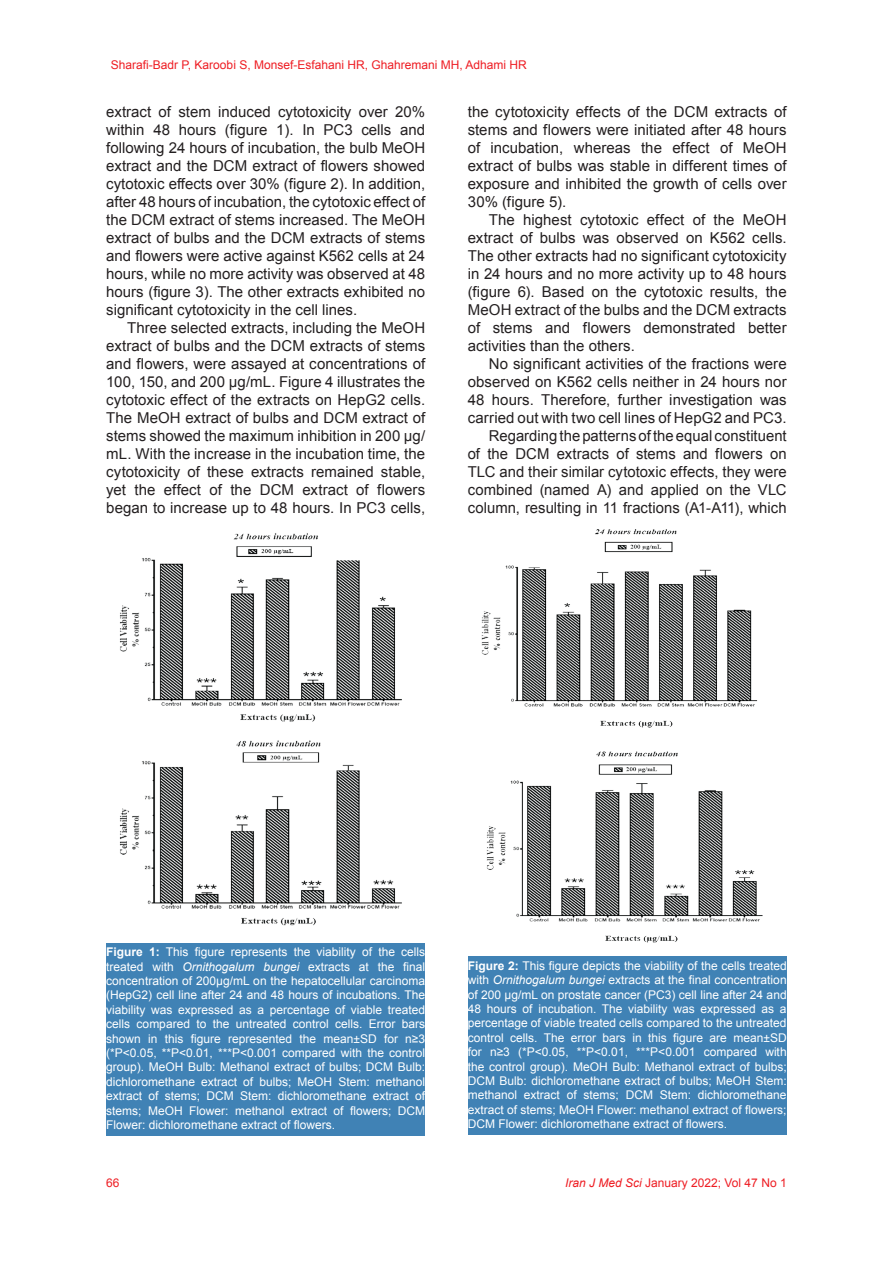
<style>
.page{position:relative;width:893px;height:1263px;background:#fff}
.page>*{position:absolute;margin:0;border:0;box-sizing:border-box;transform-origin:0 0}
.t1{font:15px/18px "Arial";letter-spacing:.005em;color:#231f20;text-align:justify}
.t2{font:12px/14.4px "Arial";color:#fff;text-align:justify}
.t3{font:12px "Arial";color:#ee1d23}
.s1{font-weight:700}
.s2{font-style:italic}
</style>
<div class="page">
<img style="left:120px;top:533px;width:282px;height:393px">
<img style="left:481px;top:529px;width:282px;height:414px">
<div style="left:106px;top:943px;width:319px;height:193px;background:#4082b5"></div>
<div style="left:468px;top:957px;width:319px;height:178px;background:#4082b5"></div>
<p class="t3" style="left:111px;top:57px;width:417px">Sharafi-Badr P, Karoobi S, Monsef-Esfahani HR, Ghahremani MH, Adhami HR</p>
<p class="t1" style="left:106px;top:103px;width:320px">extract of stem induced cytotoxicity over 20% within 48 hours (figure 1). In PC3 cells and following 24 hours of incubation, the bulb MeOH extract and the DCM extract of flowers showed cytotoxic effects over 30% (figure 2). In addition, after 48 hours of incubation, the cytotoxic effect of the DCM extract of stems increased. The MeOH extract of bulbs and the DCM extracts of stems and flowers were active against K562 cells at 24 hours, while no more activity was observed at 48 hours (figure 3). The other extracts exhibited no significant cytotoxicity in the cell lines.</p>
<p class="t1" style="left:106px;top:319px;width:320px;text-indent:21px">Three selected extracts, including the MeOH extract of bulbs and the DCM extracts of stems and flowers, were assayed at concentrations of 100, 150, and 200 µg/mL. Figure 4 illustrates the cytotoxic effect of the extracts on HepG2 cells.<br>The MeOH extract of bulbs and DCM extract of stems showed the maximum inhibition in 200 μg/ mL. With the increase in the incubation time, the cytotoxicity of these extracts remained stable, yet the effect of the DCM extract of flowers began to increase up to 48 hours. In PC3 cells,</p>
<p class="t1" style="left:468px;top:103px;width:320px">the cytotoxicity effects of the DCM extracts of stems and flowers were initiated after 48 hours of incubation, whereas the effect of MeOH extract of bulbs was stable in different times of exposure and inhibited the growth of cells over 30% (figure 5).</p>
<p class="t1" style="left:468px;top:211px;width:320px;text-indent:21px">The highest cytotoxic effect of the MeOH extract of bulbs was observed on K562 cells.<br>The other extracts had no significant cytotoxicity in 24 hours and no more activity up to 48 hours (figure 6). Based on the cytotoxic results, the MeOH extract of the bulbs and the DCM extracts of stems and flowers demonstrated better activities than the others.</p>
<p class="t1" style="left:468px;top:355px;width:320px;text-align:right">No significant activities of the fractions were observed on K562 cells neither in 24 hours nor 48 hours. Therefore, further investigation was carried out with two cell lines of HepG2 and PC3.<br>Regarding the patterns of the equal constituent<br>of the DCM extracts of stems and flowers on TLC and their similar cytotoxic effects, they were combined (named A) and applied on the VLC column, resulting in 11 fractions (A1-A11), which</p>
<p class="t2" style="left:106px;top:945px;width:320px"><span class="s1">Figure 1:</span> This figure represents the viability of the cells treated with <span class="s2">Ornithogalum bungei</span> extracts at the final concentration of 200μg/mL on the hepatocellular carcinoma (HepG2) cell line after 24 and 48 hours of incubations. The viability was expressed as a percentage of viable treated cells compared to the untreated control cells. Error bars shown in this figure represented the mean±SD for n≥3 (*P&lt;0.05, **P&lt;0.01, ***P&lt;0.001 compared with the control group). MeOH Bulb: Methanol extract of bulbs; DCM Bulb: dichloromethane extract of bulbs; MeOH Stem: methanol extract of stems; DCM Stem: dichloromethane extract of stems; MeOH Flower: methanol extract of flowers; DCM Flower: dichloromethane extract of flowers.</p>
<p class="t2" style="left:468px;top:958px;width:320px"><span class="s1">Figure 2:</span> This figure depicts the viability of the cells treated with <span class="s2">Ornithogalum bungei</span> extracts at the final concentration of 200 μg/mL on prostate cancer (PC3) cell line after 24 and 48 hours of incubation. The viability was expressed as a percentage of viable treated cells compared to the untreated control cells. The error bars in this figure are mean±SD for n≥3 (*P&lt;0.05, **P&lt;0.01, ***P&lt;0.001 compared with the control group). MeOH Bulb: Methanol extract of bulbs; DCM Bulb: dichloromethane extract of bulbs; MeOH Stem: methanol extract of stems; DCM Stem: dichloromethane extract of stems; MeOH Flower: methanol extract of flowers; DCM Flower: dichloromethane extract of flowers.</p>
<p class="t3" style="left:106px;top:1175px;width:15px">66</p>
<p class="t3" style="left:565px;top:1175px;width:223px"><span class="s2">Iran J Med Sci</span> January 2022; Vol 47 No 1</p>
</div>
